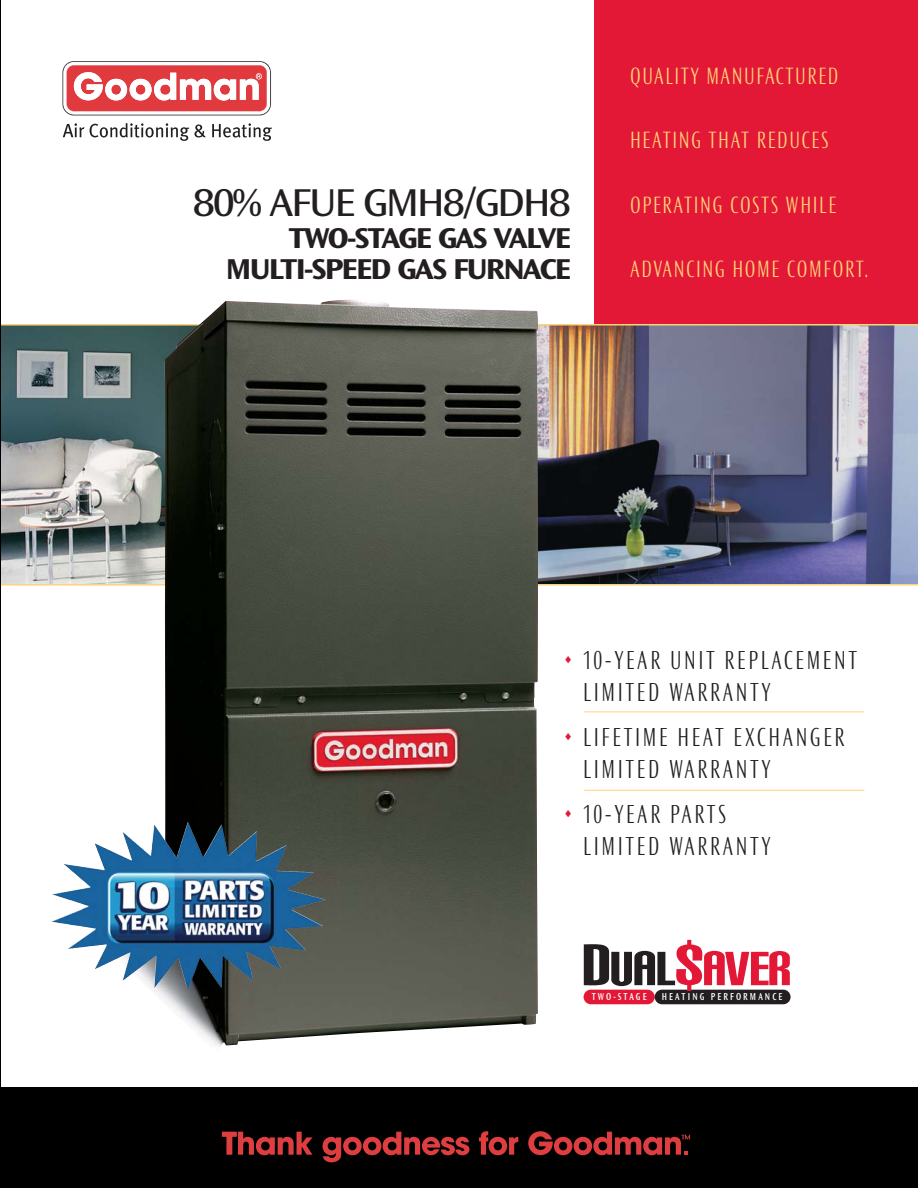
<style>
.page{position:relative;width:918px;height:1188px;background:#fff}
.page>*{position:absolute;margin:0;border:0;box-sizing:border-box;transform-origin:0 0}
.t1{font:57.3px "Carbon Block";letter-spacing:-.02em;color:#e31836}
.t2{font:40.5px "Ocean Sans MM 403 572";letter-spacing:-.055em;color:#231f20;scale:1.04 1}
.t3{font:30px/31.5px "Ocean Sans MM 648 572";letter-spacing:-.055em;color:#231f20;text-align:right;scale:1.04 1}
.t4{font:300 condensed 26.55px/31.8px "Ocean Sans";letter-spacing:.07em;color:#231f20}
.t5{font:300 condensed 24px "Ocean Sans";letter-spacing:.035em;color:#ffd478}
.t6{font:10.5px "Ocean Sans MM 512 475";letter-spacing:.25em;color:#fff;scale:.79 1}
.s1{color:#e31836}
.s2{font-size:70.05px;color:#231f20}
.s3{color:#231f20}
.s4{font-size:70.05px}
</style>
<div class="page">
<div style="left:594px;top:0;width:324px;height:325px;background:#e31836"></div>
<img style="left:0;top:326px;width:60px;height:258px">
<img style="left:539px;top:326px;width:379px;height:258px">
<hr style="left:0;top:584px;width:918px;height:2px;background:#ffd478">
<hr style="left:0;top:324px;width:918px;height:2px;background:#ffd478">
<svg style="left:62px;top:61px;width:209px;height:55px"></svg>
<svg style="left:63px;top:123px;width:21px;height:14px"></svg>
<svg style="left:90px;top:123px;width:116px;height:18px"></svg>
<svg style="left:212px;top:123px;width:60px;height:18px"></svg>
<hr style="left:584px;top:711px;width:280px;height:1px;background:#ffd478">
<hr style="left:584px;top:790px;width:280px;height:1px;background:#ffd478">
<div style="left:0;top:1088px;width:918px;height:100px;background:#000"></div>
<img style="left:60px;top:299px;width:479px;height:748px">
<img style="left:188px;top:822px;width:31px;height:35px">
<div style="left:584px;top:990px;width:71px;height:14px;background:#e31836;border-radius:7px"></div>
<div style="left:655px;top:990px;width:136px;height:14px;background:#231f20;border-radius:7px"></div>
<svg style="left:222px;top:1132px;width:91px;height:23px"></svg>
<svg style="left:323px;top:1132px;width:146px;height:30px"></svg>
<svg style="left:479px;top:1131px;width:39px;height:24px"></svg>
<svg style="left:528px;top:1131px;width:162px;height:24px"></svg>
<p class="t5" style="left:630px;top:64px;width:211px">QUALITY MANUFACTURED</p>
<h2 class="t2" style="left:193px;top:183px;width:365px">80% AFUE GMH8/GDH8</h2>
<p class="t3" style="left:226px;top:223px;width:333px">TWO-STAGE GAS VALVE<br>MULTI-SPEED GAS FURNACE</p>
<p class="t5" style="left:630px;top:128px;width:201px">HEATING THAT REDUCES</p>
<p class="t5" style="left:630px;top:193px;width:208px">OPERATING COSTS WHILE</p>
<p class="t5" style="left:630px;top:257px;width:241px">ADVANCING HOME COMFORT.</p>
<p class="t4" style="left:583px;top:645px;width:276px;text-indent:-20px"><span class="s1">•</span> 10-YEAR UNIT REPLACEMENT<br>LIMITED WARRANTY</p>
<p class="t4" style="left:583px;top:722px;width:264px;text-indent:-20px"><span class="s1">•</span> LIFETIME HEAT EXCHANGER<br>LIMITED WARRANTY</p>
<p class="t4" style="left:583px;top:799px;width:190px;text-indent:-20px"><span class="s1">•</span> 10-YEAR PARTS<br>LIMITED WARRANTY</p>
<h1 class="t1" style="left:581px;top:932px;width:212px"><span class="s2">D</span><span class="s3">UAL</span><span class="s4">$</span>AVER</h1>
<p class="t6" style="left:592px;top:992px;width:71px">TWO-STAGE</p>
<p class="t6" style="left:662px;top:992px;width:154px">HEATING PERFORMANCE</p>
</div>
